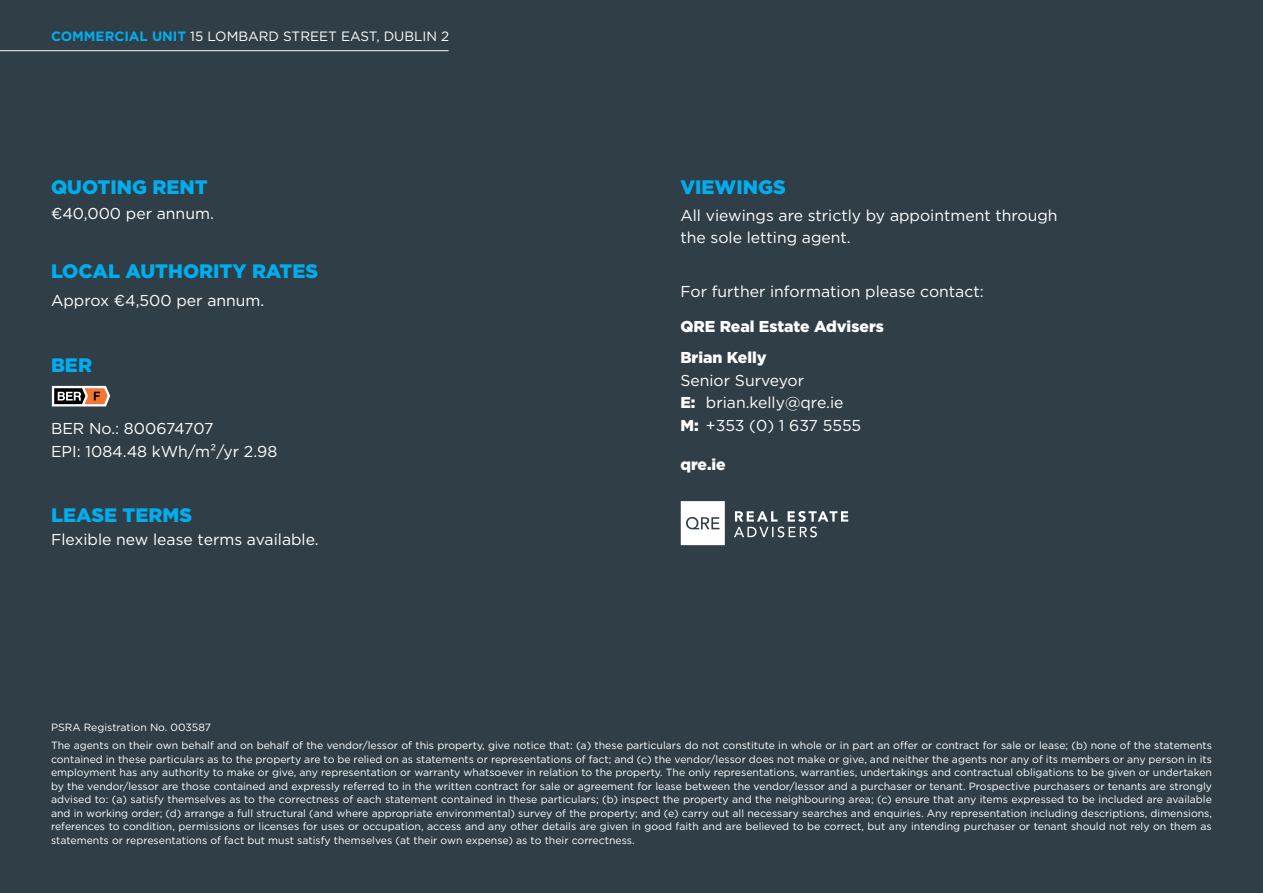
<style>
.page{position:relative;width:1263px;height:893px;background:#303f47}
.page>*{position:absolute;margin:0;border:0;box-sizing:border-box;transform-origin:0 0}
.t1{font:900 19.5px "Gotham";color:#00aeef}
.t2{font:15.75px/22.5px "Gotham";color:#fff}
.t3{font:900 15.75px/31px "Gotham";color:#fff}
.t4{font:13.5px "Gotham";color:#fff}
.t5{font:10.5px/13.5px "Gotham";color:#fff}
.s1{font-weight:700;color:#00aeef}
.s2{font-weight:900}
</style>
<div class="page">
<svg style="left:734px;top:511px;width:114px;height:26px"></svg>
<svg style="left:681px;top:501px;width:44px;height:44px;background:#ecedee"></svg>
<svg style="left:52px;top:386px;width:58px;height:20px"></svg>
<hr style="left:0;top:50px;width:449px;height:1px;background:#fff">
<p class="t4" style="left:51px;top:27px;width:400px"><span class="s1">COMMERCIAL UNIT</span> 15 LOMBARD STREET EAST, DUBLIN 2</p>
<h1 class="t1" style="left:51px;top:174px;width:158px">QUOTING RENT</h1>
<h2 class="t2" style="left:51px;top:202px;width:164px">€40,000 per annum.</h2>
<h1 class="t1" style="left:51px;top:257px;width:269px">LOCAL AUTHORITY RATES</h1>
<h2 class="t2" style="left:51px;top:289px;width:215px">Approx €4,500 per annum.</h2>
<h1 class="t1" style="left:51px;top:352px;width:42px">BER</h1>
<h2 class="t2" style="left:51px;top:417px;width:228px">BER No.: 800674707<br>EPI: 1084.48 kWh/m²/yr 2.98</h2>
<h1 class="t1" style="left:51px;top:501px;width:143px">LEASE TERMS</h1>
<h2 class="t2" style="left:51px;top:528px;width:269px">Flexible new lease terms available.</h2>
<h1 class="t1" style="left:680px;top:174px;width:107px">VIEWINGS</h1>
<h2 class="t2" style="left:680px;top:204px;width:379px">All viewings are strictly by appointment through the sole letting agent.</h2>
<h2 class="t2" style="left:680px;top:280px;width:305px">For further information please contact:</h2>
<h2 class="t3" style="left:680px;top:311px;width:205px">QRE Real Estate Advisers<br>Brian Kelly</h2>
<h2 class="t2" style="left:680px;top:369px;width:182px">Senior Surveyor<br><span class="s2">E:</span> brian.kelly@qre.ie<br><span class="s2">M:</span> +353 (0) 1 637 5555</h2>
<h2 class="t3" style="left:680px;top:449px;width:47px">qre.ie</h2>
<p class="t5" style="left:51px;top:718px;width:1162px;line-height:17.7px">PSRA Registration No. 003587<br>The agents on their own behalf and on behalf of the vendor/lessor of this property, give notice that: (a) these particulars do not constitute in whole or in part an offer or contract for sale or lease; (b) none of the statements</p>
<p class="t5" style="left:51px;top:752px;width:1162px;text-align:justify">contained in these particulars as to the property are to be relied on as statements or representations of fact; and (c) the vendor/lessor does not make or give, and neither the agents nor any of its members or any person in its employment has any authority to make or give, any representation or warranty whatsoever in relation to the property. The only representations, warranties, undertakings and contractual obligations to be given or undertaken by the vendor/lessor are those contained and expressly referred to in the written contract for sale or agreement for lease between the vendor/lessor and a purchaser or tenant. Prospective purchasers or tenants are strongly advised to: (a) satisfy themselves as to the correctness of each statement contained in these particulars; (b) inspect the property and the neighbouring area; (c) ensure that any items expressed to be included are available and in working order; (d) arrange a full structural (and where appropriate environmental) survey of the property; and (e) carry out all necessary searches and enquiries. Any representation including descriptions, dimensions, references to condition, permissions or licenses for uses or occupation, access and any other details are given in good faith and are believed to be correct, but any intending purchaser or tenant should not rely on them as statements or representations of fact but must satisfy themselves (at their own expense) as to their correctness.</p>
</div>
